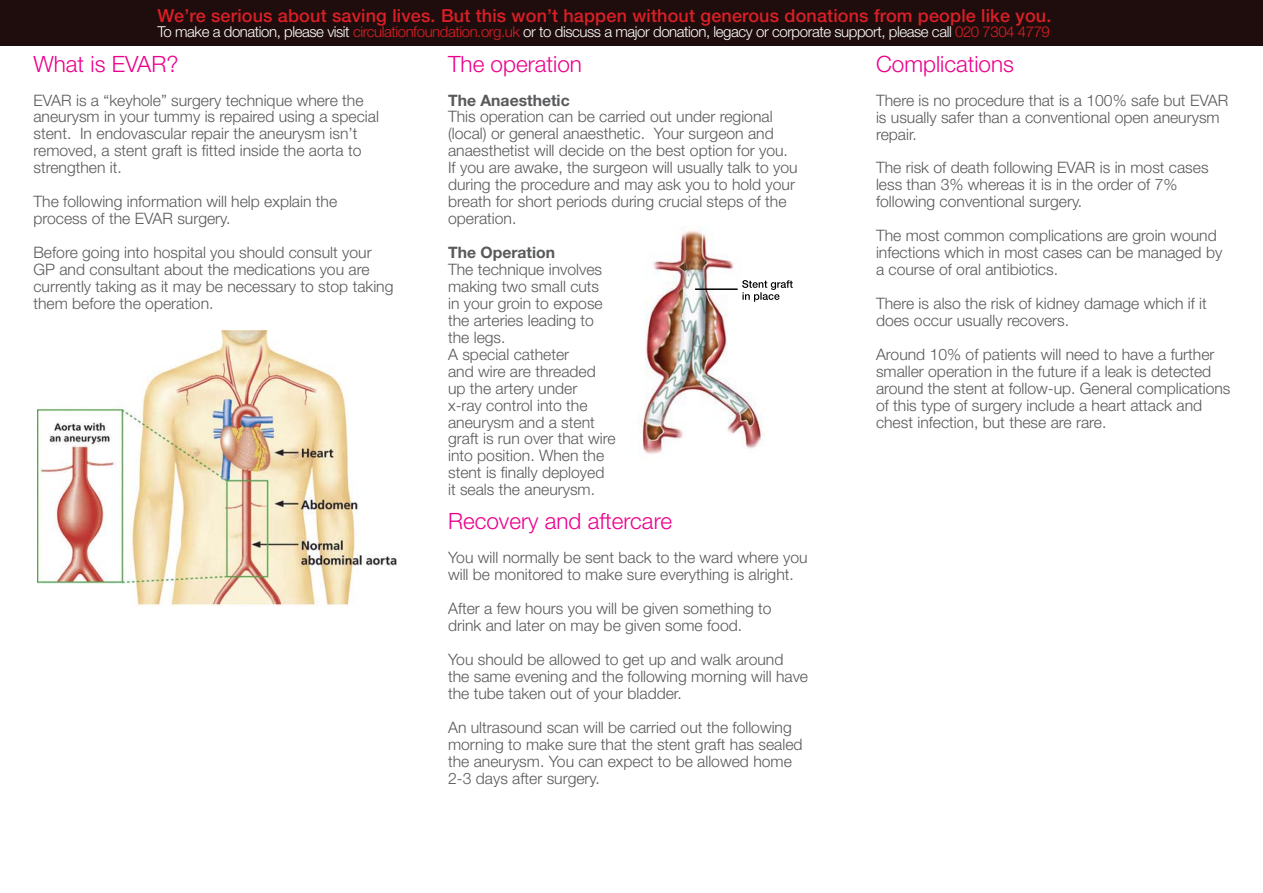
<style>
.page{position:relative;width:1263px;height:893px;background:#fff}
.page>*{position:absolute;margin:0;border:0;box-sizing:border-box;transform-origin:0 0}
.t1{font:300 22.5px "Helvetica Neue";color:#ec008c}
.t2{font:500 18px "Helvetica Neue";letter-spacing:.01em;color:#db1f26}
.t3{font:300 15.75px/17px "Helvetica Neue";color:#58595b}
.t4{font:700 15.75px "Helvetica Neue";color:#58595b}
.t5{font:300 15px "Helvetica Neue";letter-spacing:-.03em;color:#fff}
.s1{color:#db1f26}
</style>
<div class="page">
<div style="left:0;top:0;width:1263px;height:46px;background:#1e0d0c"></div>
<img style="left:638px;top:230px;width:126px;height:224px">
<img style="left:38px;top:330px;width:358px;height:276px">
<hr style="left:695px;top:288px;width:43px;height:2px;background:#000">
<svg style="left:742px;top:280px;width:51px;height:22px"></svg>
<p class="t2" style="left:157px;top:4px;width:895px">We’re serious about saving lives. But this won’t happen without generous donations from people like you.</p>
<p class="t5" style="left:157px;top:22px;width:894px">To make a donation, please visit <span class="s1">circulationfoundation.org.uk</span> or to discuss a major donation, legacy or corporate support, please call <span class="s1">020 7304 4779</span></p>
<h1 class="t1" style="left:448px;top:50px;width:135px">The operation</h1>
<p class="t4" style="left:448px;top:90px;width:123px">The Anaesthetic</p>
<p class="t3" style="left:448px;top:108px;width:351px">This operation can be carried out under regional (local) or general anaesthetic. Your surgeon and anaesthetist will decide on the best option for you.<br>If you are awake, the surgeon will usually talk to you during the procedure and may ask you to hold your breath for short periods during crucial steps of the operation.</p>
<p class="t4" style="left:448px;top:243px;width:109px">The Operation</p>
<p class="t3" style="left:448px;top:261px;width:169px">The technique involves making two small cuts<br>in your groin to expose the arteries leading to the legs.<br>A special catheter<br>and wire are threaded up the artery under<br>x-ray control into the aneurysm and a stent graft is run over that wire into position. When the stent is finally deployed it seals the aneurysm.</p>
<h1 class="t1" style="left:448px;top:508px;width:225px">Recovery and aftercare</h1>
<p class="t3" style="left:448px;top:549px;width:361px">You will normally be sent back to the ward where you will be monitored to make sure everything is alright.</p>
<p class="t3" style="left:448px;top:600px;width:325px">After a few hours you will be given something to drink and later on may be given some food.</p>
<p class="t3" style="left:448px;top:650px;width:361px">You should be allowed to get up and walk around the same evening and the following morning will have the tube taken out of your bladder.</p>
<p class="t3" style="left:448px;top:718px;width:356px">An ultrasound scan will be carried out the following morning to make sure that the stent graft has sealed the aneurysm. You can expect to be allowed home 2-3 days after surgery.</p>
<h1 class="t1" style="left:33px;top:50px;width:147px">What is EVAR?</h1>
<p class="t3" style="left:33px;top:91px;width:347px">EVAR is a “keyhole” surgery technique where the aneurysm in your tummy is repaired using a special stent. In endovascular repair the aneurysm isn’t removed, a stent graft is fitted inside the aorta to strengthen it.</p>
<p class="t3" style="left:33px;top:193px;width:305px">The following information will help explain the process of the EVAR surgery.</p>
<p class="t3" style="left:33px;top:244px;width:361px">Before going into hospital you should consult your GP and consultant about the medications you are currently taking as it may be necessary to stop taking them before the operation.</p>
<h1 class="t1" style="left:876px;top:50px;width:139px">Complications</h1>
<p class="t3" style="left:876px;top:91px;width:354px">There is no procedure that is a 100% safe but EVAR is usually safer than a conventional open aneurysm repair.</p>
<p class="t3" style="left:876px;top:159px;width:334px">The risk of death following EVAR is in most cases less than 3% whereas it is in the order of 7% following conventional surgery.</p>
<p class="t3" style="left:876px;top:227px;width:348px">The most common complications are groin wound infections which in most cases can be managed by a course of oral antibiotics.</p>
<p class="t3" style="left:876px;top:295px;width:332px">There is also the risk of kidney damage which if it does occur usually recovers.</p>
<p class="t3" style="left:876px;top:345px;width:356px">Around 10% of patients will need to have a further smaller operation in the future if a leak is detected around the stent at follow-up. General complications of this type of surgery include a heart attack and chest infection, but these are rare.</p>
</div>
